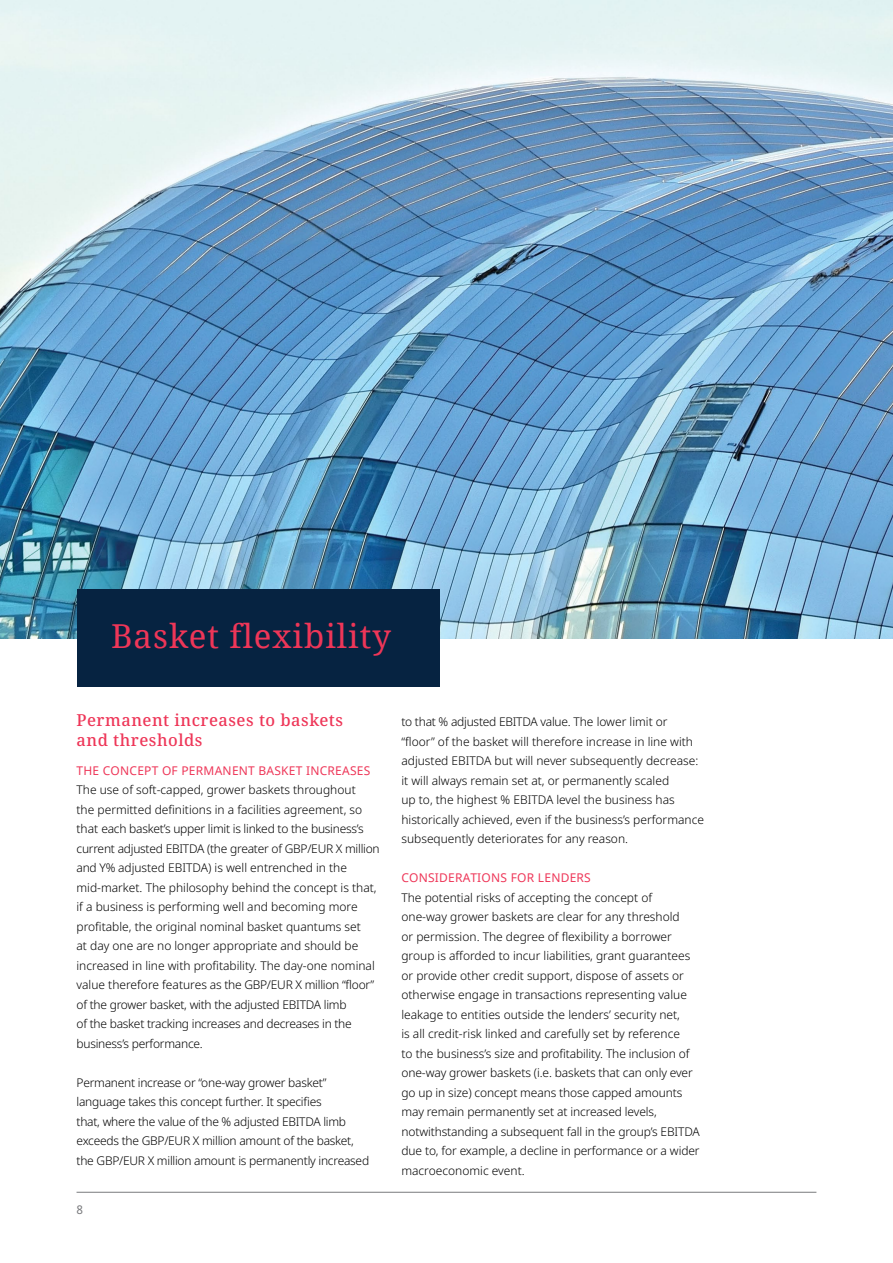
<style>
.page{position:relative;width:893px;height:1263px;background:#fff}
.page>*{position:absolute;margin:0;border:0;box-sizing:border-box;transform-origin:0 0}
.t1{font:33px "Noto Serif";letter-spacing:.03em;color:#ee3658}
.t2{font:500 16.5px/19.5px "Noto Serif";letter-spacing:.03em;color:#ee3658}
.t3{font:300 12px/19.5px "Noto Sans";color:#000}
.t4{font:300 12px/19.5px "Noto Sans";letter-spacing:-.02em;color:#000}
.t5{font:12px "Noto Sans";letter-spacing:.02em;color:#ee3658}
.t6{font:12px "Noto Sans";color:#797a7d}
</style>
<div class="page">
<hr style="left:77px;top:1192px;width:739px;height:1px;background:#797a7d">
<img style="left:0;top:0;width:893px;height:638px">
<div style="left:77px;top:590px;width:362px;height:97px;background:#062341"></div>
<h1 class="t1" style="left:111px;top:613px;width:281px">Basket flexibility</h1>
<h2 class="t2" style="left:77px;top:711px;width:268px">Permanent increases to baskets and thresholds</h2>
<p class="t5" style="left:77px;top:762px;width:295px">THE CONCEPT OF PERMANENT BASKET INCREASES</p>
<p class="t3" style="left:77px;top:780px;width:305px">The use of soft-capped, grower baskets throughout<br>the permitted definitions in a facilities agreement, so that each basket’s upper limit is linked to the business’s current adjusted EBITDA (the greater of GBP/EUR X million and Y% adjusted EBITDA) is well entrenched in the mid-market. The philosophy behind the concept is that, if a business is performing well and becoming more profitable, the original nominal basket quantums set<br>at day one are no longer appropriate and should be increased in line with profitability. The day-one nominal value therefore features as the GBP/EUR X million “floor” of the grower basket, with the adjusted EBITDA limb<br>of the basket tracking increases and decreases in the business’s performance.</p>
<p class="t4" style="left:77px;top:1073px;width:294px">Permanent increase or “one-way grower basket” language takes this concept further. It specifies<br>that, where the value of the % adjusted EBITDA limb exceeds the GBP/EUR X million amount of the basket, the GBP/EUR X million amount is permanently increased</p>
<p class="t6" style="left:77px;top:1201px;width:8px">8</p>
<p class="t3" style="left:401px;top:712px;width:304px">to that % adjusted EBITDA value. The lower limit or “floor” of the basket will therefore increase in line with adjusted EBITDA but will never subsequently decrease: it will always remain set at, or permanently scaled<br>up to, the highest % EBITDA level the business has historically achieved, even if the business’s performance subsequently deteriorates for any reason.</p>
<p class="t5" style="left:401px;top:869px;width:191px">CONSIDERATIONS FOR LENDERS</p>
<p class="t3" style="left:401px;top:888px;width:300px">The potential risks of accepting the concept of one-way grower baskets are clear for any threshold<br>or permission. The degree of flexibility a borrower group is afforded to incur liabilities, grant guarantees or provide other credit support, dispose of assets or otherwise engage in transactions representing value leakage to entities outside the lenders’ security net,<br>is all credit-risk linked and carefully set by reference<br>to the business’s size and profitability. The inclusion of one-way grower baskets (i.e. baskets that can only ever go up in size) concept means those capped amounts may remain permanently set at increased levels, notwithstanding a subsequent fall in the group’s EBITDA due to, for example, a decline in performance or a wider macroeconomic event.</p>
</div>
